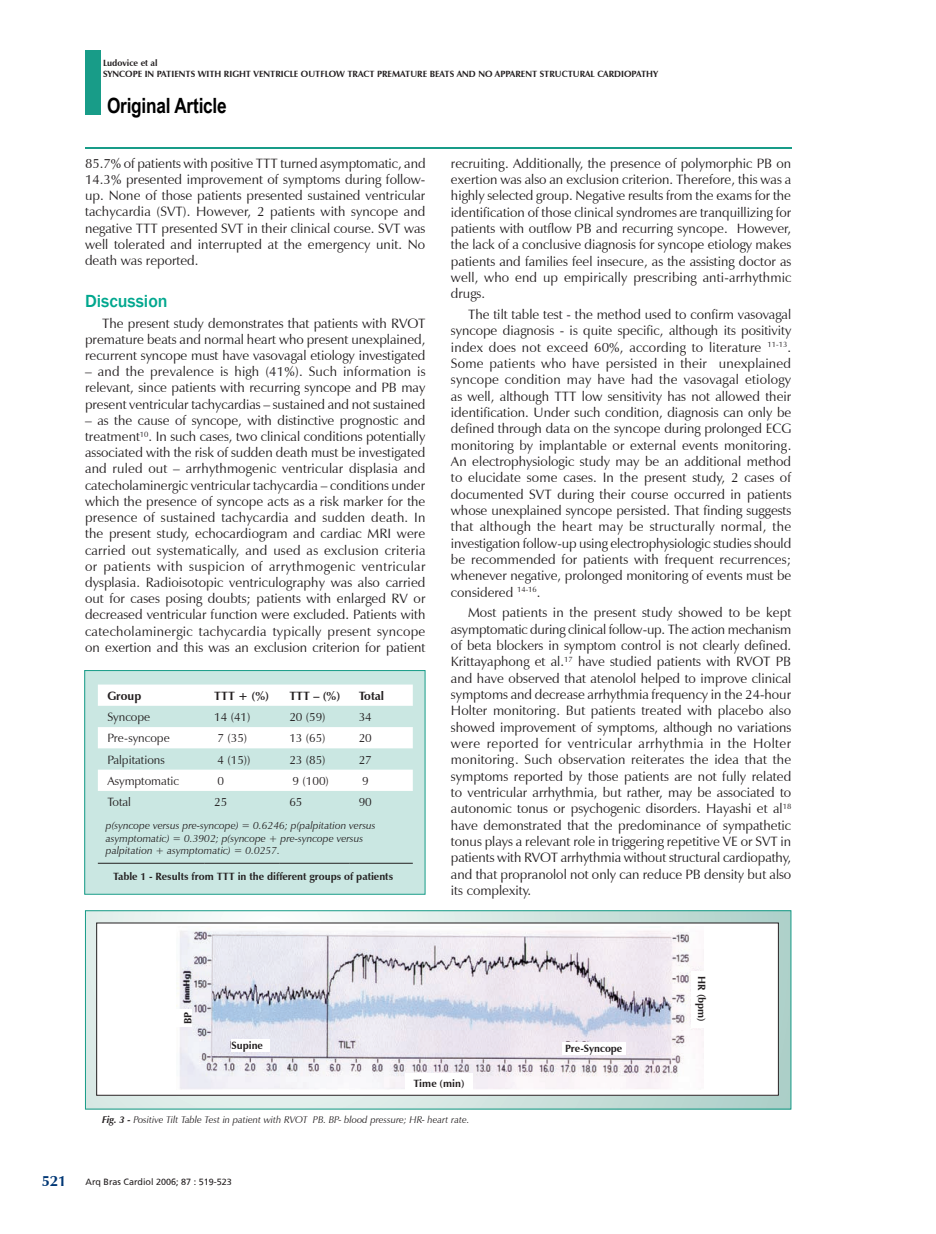
<style>
.page{position:relative;width:936px;height:1234px;background:#fff}
.page>*{position:absolute;margin:0;border:0;box-sizing:border-box;transform-origin:0 0}
.t1{font:700 21px "Arial Narrow";letter-spacing:-.01em;color:#000}
.t2{font:500 18px "Franklin Gothic";color:#00a78e}
.t3{font:700 15px "Zapf Humanist 601 BT";color:#013775}
.t4{font:13.5px/16.4px "Zapf Humanist 601 BT";color:#231f20;text-align:justify}
.t5{font:12px "Zapf Humanist 601 BT";color:#231f20}
.t6{font:700 12px "Zapf Humanist 601 BT";color:#231f20}
.t7{font:italic 10.5px/12.6px "Zapf Humanist 601 BT";color:#231f20}
.t8{font:700 10.5px "Zapf Humanist 601 BT";color:#231f20}
.t9{font:italic 9.75px "Zapf Humanist 601 BT";color:#231f20}
.t10{font:700 9px/10.8px "Zapf Humanist 601 BT";color:#231f20}
.t11{font:9px "Frutiger";color:#231f20}
.s1{font-weight:700}
</style>
<div class="page">
<hr style="left:85px;top:147px;width:706px;height:2px;background:#189c88">
<div style="left:85px;top:50px;width:16px;height:65px;background:#189c88"></div>
<svg style="left:87px;top:912px;width:702px;height:195px;background:#cbdcd8"></svg>
<div style="left:85px;top:910px;width:706px;height:199px;border:1px solid #189c88"></div>
<div style="left:97px;top:922px;width:681px;height:172px;background:#fff"></div>
<img style="left:177px;top:931px;width:527px;height:158px">
<div style="left:85px;top:670px;width:340px;height:224px;background:#cae7e2"></div>
<svg style="left:98px;top:684px;width:315px;height:106px"></svg>
<hr style="left:98px;top:862px;width:107px;height:1px;background:#231f20">
<hr style="left:205px;top:862px;width:75px;height:1px;background:#231f20">
<hr style="left:280px;top:862px;width:69px;height:1px;background:#231f20">
<hr style="left:349px;top:862px;width:64px;height:1px;background:#231f20">
<div style="left:84px;top:670px;width:341px;height:224px;border:1px solid #189c88"></div>
<div style="left:405px;top:1073px;width:67px;height:19px;background:#fff"></div>
<div style="left:562px;top:1041px;width:63px;height:13px;background:#fff"></div>
<div style="left:231px;top:1038px;width:39px;height:13px;background:#fff"></div>
<div style="left:691px;top:970px;width:22px;height:56px;background:#fff"></div>
<div style="left:169px;top:1008px;width:22px;height:18px;background:#fff"></div>
<p class="t10" style="left:103px;top:57px;width:251px">Ludovice et al<br>Syncope in Patients with Right Ventricle Outflow Trac</p>
<p class="t10" style="left:369px;top:68px;width:15px">t Prema</p>
<p class="t10" style="left:405px;top:68px;width:254px">ture Beats and no Apparent Structural Cardiopathy</p>
<h1 class="t1" style="left:107px;top:90px;width:121px">Original Article</h1>
<p class="t4" style="left:85px;top:155px;width:342px">85.7% of patients with positive TTT turned asymptomatic, and 14.3% presented improvement of symptoms during follow&shy;up. None of those patients presented sustained ventricular tachycardia (SVT). However, 2 patients with syncope and negative TTT presented SVT in their clinical course. SVT was well tolerated and interrupted at the emergency unit. No death was reported.</p>
<h2 class="t2" style="left:85px;top:290px;width:84px">Discussion</h2>
<p class="t4" style="left:85px;top:315px;width:342px;text-indent:17px">The present study demonstrates that patients with RVOT premature beats and normal heart who present unexplained, recurrent syncope must have vasovagal etiology investigated</p>
<p class="t4" style="left:85px;top:363px;width:342px">– and the prevalence is high (41%). Such information is relevant, since patients with recurring syncope and PB may present ventricular tachycardias – sustained and not sustained</p>
<p class="t4" style="left:85px;top:412px;width:342px">– as the cause of syncope, with distinctive prognostic and treatment<sup>10</sup>. In such cases, two clinical conditions potentially associated with the risk of sudden death must be investigated and ruled out – arrhythmogenic ventricular displasia and catecholaminergic ventricular tachycardia – conditions under which the presence of syncope acts as a risk marker for the presence of sustained tachycardia and sudden death. In the present study, echocardiogram and cardiac MRI were carried out systematically, and used as exclusion criteria or patients with suspicion of arrythmogenic ventricular dysplasia. Radioisotopic ventriculography was also carried out for cases posing doubts; patients with enlarged RV or decreased ventricular function were excluded. Patients with catecholaminergic tachycardia typically present syncope on exertion and this was an exclusion criterion for patient</p>
<p class="t6" style="left:107px;top:688px;width:35px">Group</p>
<p class="t6" style="left:214px;top:688px;width:8px">TTT</p>
<p class="t6" style="left:238px;top:688px;width:32px">+ (%)</p>
<p class="t6" style="left:289px;top:688px;width:8px">TTT</p>
<p class="t6" style="left:313px;top:688px;width:28px">– (%)</p>
<p class="t6" style="left:359px;top:688px;width:27px">Total</p>
<p class="t5" style="left:107px;top:709px;width:44px">Syncope</p>
<p class="t5" style="left:214px;top:709px;width:38px">14 (41)</p>
<p class="t5" style="left:289px;top:709px;width:38px">20 (59)</p>
<p class="t5" style="left:359px;top:709px;width:15px">34</p>
<p class="t5" style="left:107px;top:730px;width:64px">Pre-syncope</p>
<p class="t5" style="left:217px;top:730px;width:31px">7 (35)</p>
<p class="t5" style="left:289px;top:730px;width:38px">13 (65)</p>
<p class="t5" style="left:359px;top:730px;width:15px">20</p>
<p class="t5" style="left:107px;top:751px;width:59px">Palpitations</p>
<p class="t5" style="left:217px;top:751px;width:34px">4 (15))</p>
<p class="t5" style="left:289px;top:751px;width:38px">23 (85)</p>
<p class="t5" style="left:359px;top:751px;width:15px">27</p>
<p class="t5" style="left:107px;top:773px;width:73px">Asymptomatic</p>
<p class="t5" style="left:217px;top:773px;width:8px">0</p>
<p class="t5" style="left:292px;top:773px;width:38px">9 (100)</p>
<p class="t5" style="left:362px;top:773px;width:8px">9</p>
<p class="t5" style="left:107px;top:794px;width:25px">Total</p>
<p class="t5" style="left:214px;top:794px;width:15px">25</p>
<p class="t5" style="left:289px;top:794px;width:15px">65</p>
<p class="t5" style="left:359px;top:794px;width:15px">90</p>
<p class="t7" style="left:106px;top:819px;width:271px">p(syncope versus pre-syncope) = 0.6246; p(palpitation versus asymptomatic) = 0.3902; p(syncope + pre-syncope versus palpitation + asymptomatic) = 0.0257.</p>
<p class="t8" style="left:113px;top:870px;width:111px">Table 1 - Results from TTT</p>
<p class="t8" style="left:238px;top:870px;width:157px">in the different groups of patients</p>
<p class="t4" style="left:451px;top:155px;width:342px">recruiting. Additionally, the presence of polymorphic PB on exertion was also an exclusion criterion. Therefore, this was a highly selected group. Negative results from the exams for the identification of those clinical syndromes are tranquillizing for patients with outflow PB and recurring syncope. However, the lack of a conclusive diagnosis for syncope etiology makes patients and families feel insecure, as the assisting doctor as well, who end up empirically prescribing anti-arrhythmic drugs.</p>
<p class="t4" style="left:451px;top:306px;width:342px;text-indent:17px">The tilt table test - the method used to confirm vasovagal syncope diagnosis - is quite specific, although its positivity index does not exceed 60%, according to literature <sup>11-13</sup>.<br>Some patients who have persisted in their unexplained syncope condition may have had the vasovagal etiology as well, although TTT low sensitivity has not allowed their identification. Under such condition, diagnosis can only be defined through data on the syncope during prolonged ECG monitoring by implantable or external events monitoring.<br>An electrophysiologic study may be an additional method to elucidate some cases. In the present study, 2 cases of documented SVT during their course occurred in patients whose unexplained syncope persisted. That finding suggests that although the heart may be structurally normal, the investigation follow-up using electrophysiologic studies should be recommended for patients with frequent recurrences; whenever negative, prolonged monitoring of events must be considered <sup>14-16</sup>.</p>
<p class="t4" style="left:451px;top:604px;width:342px;text-indent:17px">Most patients in the present study showed to be kept asymptomatic during clinical follow-up. The action mechanism of beta blockers in symptom control is not clearly defined.<br>Krittayaphong et al.<sup>17</sup> have studied patients with RVOT PB and have observed that atenolol helped to improve clinical symptoms and decrease arrhythmia frequency in the 24-hour Holter monitoring. But patients treated with placebo also showed improvement of symptoms, although no variations were reported for ventricular arrhythmia in the Holter monitoring. Such observation reiterates the idea that the symptoms reported by those patients are not fully related to ventricular arrhythmia, but rather, may be associated to autonomic tonus or psychogenic disorders. Hayashi et al<sup>18 </sup>have demonstrated that the predominance of sympathetic tonus plays a relevant role in triggering repetitive VE or SVT in patients with RVOT arrhythmia without structural cardiopathy, and that propranolol not only can reduce PB density but also its complexity.</p>
<p class="t3" style="left:42px;top:1171px;width:26px">521</p>
<p class="t8" style="left:181px;top:1023px;width:13px;rotate:-90deg">BP</p>
<p class="t8" style="left:231px;top:1039px;width:33px">Supine</p>
<p class="t8" style="left:413px;top:1076px;width:53px">Time (min)</p>
<p class="t9" style="left:102px;top:1113px;width:369px"><span class="s1">Fig. 3 -</span> Positive Tilt Table Test in patient with RVOT PB. BP- blood pressure; HR- heart rate.</p>
<p class="t11" style="left:86px;top:1175px;width:148px">Arq Bras Cardiol 2006; 87 : 519-523</p>
<p class="t8" style="left:565px;top:1041px;width:59px">Pre-Syncope</p>
<p class="t8" style="left:708px;top:976px;width:47px;rotate:90deg">HR (bpm)</p>
</div>
